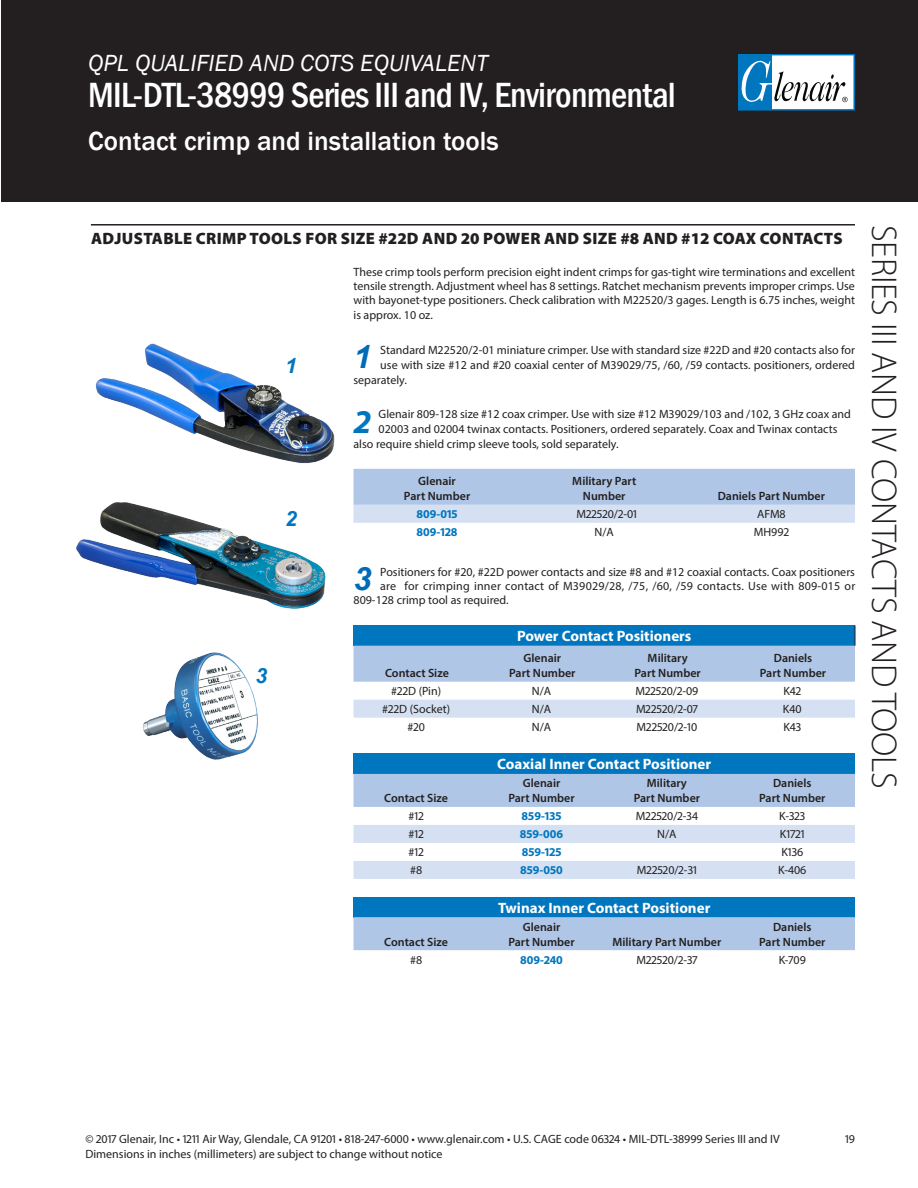
<style>
.page{position:relative;width:918px;height:1188px;background:#fff}
.page>*{position:absolute;margin:0;border:0;box-sizing:border-box;transform-origin:0 0}
.gray_h_lg{font:500 condensed 36px "Franklin Gothic";letter-spacing:-.02em;color:#fff}
.t1{font:300 36px "Myriad Pro";letter-spacing:-.01em;color:#231f20}
.t2{font:italic 700 33.3px "Myriad Pro";color:#0076bf}
.t3{font:italic 700 32.1px "Arial";color:#006bb6}
.gray_h_prod{font:500 27px "Franklin Gothic";color:#fff}
.gray_h_sm_i{font:italic 24px "Franklin Gothic";color:#fff}
.B-2nd_PAGEHEAD{font:italic 700 21px "Arial";color:#0076bf}
.head_w__ra{font:900 16.5px "Myriad Pro";letter-spacing:.02em;color:#231f20}
.table_title_H{font:700 15px "Myriad Pro";color:#fff}
.table_txt_ctr{font:12px/14.4px "Myriad Pro";color:#231f20;text-align:justify}
.table_subhd_semibld{font:600 12px/15px "Myriad Pro";color:#231f20;text-align:center}
.table_txt_ctr-2{font:12px "Myriad Pro";letter-spacing:.02em;color:#231f20}
.table_txt_ctr-3{font:700 12px "Myriad Pro";color:#0076bf}
</style>
<div class="page">
<div style="left:2px;top:0;width:916px;height:202px;background:#231f20"></div>
<svg style="left:738px;top:54px;width:117px;height:57px;background:#a0c2d8"></svg>
<img style="left:95px;top:343px;width:260px;height:151px">
<svg style="left:354px;top:469px;width:501px;height:54px;background:#bccfea"></svg>
<div style="left:354px;top:700px;width:501px;height:18px;background:#d5e1f2"></div>
<svg style="left:354px;top:625px;width:502px;height:57px;background:#70a9d7"></svg>
<div style="left:354px;top:754px;width:501px;height:20px;background:#0076bf"></div>
<div style="left:354px;top:774px;width:501px;height:33px;background:#afc6e6"></div>
<svg style="left:354px;top:825px;width:501px;height:54px"></svg>
<div style="left:354px;top:897px;width:501px;height:20px;background:#0076bf"></div>
<div style="left:354px;top:917px;width:501px;height:33px;background:#afc6e6"></div>
<hr style="left:91px;top:224px;width:764px;height:2px;background:#231f20">
<img style="left:143px;top:652px;width:115px;height:108px">
<img style="left:76px;top:489px;width:257px;height:120px">
<p class="gray_h_sm_i" style="left:88px;top:48px;width:401px">QPL QUALIFIED AND COTS EQUIVALENT</p>
<p class="gray_h_lg" style="left:88px;top:71px;width:589px">MIL-DTL-38999 Series III and IV, Environmental</p>
<p class="gray_h_prod" style="left:88px;top:125px;width:412px">Contact crimp and installation tools</p>
<p class="head_w__ra" style="left:91px;top:229px;width:753px">ADJUSTABLE CRIMP TOOLS FOR SIZE #22D AND 20 POWER AND SIZE #8 AND #12 COAX CONTACTS</p>
<p class="B-2nd_PAGEHEAD" style="left:285px;top:351px;width:13px">1</p>
<p class="B-2nd_PAGEHEAD" style="left:285px;top:505px;width:13px">2</p>
<p class="B-2nd_PAGEHEAD" style="left:255px;top:662px;width:13px">3</p>
<p class="table_txt_ctr" style="left:354px;top:264px;width:503px">These crimp tools perform precision eight indent crimps for gas-tight wire terminations and excellent tensile strength. Adjustment wheel has 8 settings. Ratchet mechanism prevents improper crimps. Use with bayonet-type positioners. Check calibration with M22520/3 gages. Length is 6.75 inches, weight is approx. 10 oz.</p>
<p class="t3" style="left:354px;top:335px;width:19px">1</p>
<p class="table_txt_ctr" style="left:380px;top:342px;width:476px">Standard M22520/2-01 miniature crimper. Use with standard size #22D and #20 contacts also for</p>
<p class="table_txt_ctr" style="left:380px;top:357px;width:476px">use with size #12 and #20 coaxial center of M39029/75, /60, /59 contacts. positioners, ordered</p>
<p class="table_txt_ctr" style="left:354px;top:372px;width:55px">separately.</p>
<p class="t2" style="left:354px;top:400px;width:20px">2</p>
<p class="table_txt_ctr" style="left:379px;top:407px;width:474px">Glenair 809-128 size #12 coax crimper. Use with size #12 M39029/103 and /102, 3 GHz coax and</p>
<p class="table_txt_ctr" style="left:379px;top:422px;width:460px">02003 and 02004 twinax contacts. Positioners, ordered separately. Coax and Twinax contacts</p>
<p class="table_txt_ctr" style="left:354px;top:437px;width:267px">also require shield crimp sleeve tools, sold separately.</p>
<p class="table_subhd_semibld" style="left:418px;top:473px;width:39px">Glenair</p>
<p class="table_subhd_semibld" style="left:404px;top:488px;width:68px">Part Number</p>
<p class="table_subhd_semibld" style="left:572px;top:473px;width:65px">Military Part<br>Number</p>
<p class="table_subhd_semibld" style="left:718px;top:488px;width:109px">Daniels Part Number</p>
<p class="table_txt_ctr-3" style="left:417px;top:506px;width:43px">809-015</p>
<p class="table_txt_ctr" style="left:576px;top:507px;width:62px">M22520/2-01</p>
<p class="table_txt_ctr" style="left:757px;top:507px;width:30px">AFM8</p>
<p class="table_txt_ctr-3" style="left:417px;top:524px;width:43px">809-128</p>
<p class="table_txt_ctr" style="left:595px;top:525px;width:21px">N/A</p>
<p class="table_txt_ctr" style="left:754px;top:525px;width:37px">MH992</p>
<p class="t3" style="left:354px;top:557px;width:19px">3</p>
<p class="table_txt_ctr" style="left:380px;top:564px;width:476px">Positioners for #20, #22D power contacts and size #8 and #12 coaxial contacts. Coax positioners</p>
<p class="table_txt_ctr-2" style="left:380px;top:579px;width:477px">are for crimping inner contact of M39029/28, /75, /60, /59 contacts. Use with 809-015 or</p>
<p class="table_txt_ctr" style="left:354px;top:593px;width:157px">809-128 crimp tool as required.</p>
<p class="table_title_H" style="left:517px;top:626px;width:176px">Power Contact Positioners</p>
<p class="table_subhd_semibld" style="left:385px;top:665px;width:65px">Contact Size</p>
<p class="table_subhd_semibld" style="left:524px;top:650px;width:39px">Glenair</p>
<p class="table_subhd_semibld" style="left:509px;top:665px;width:68px">Part Number</p>
<p class="table_subhd_semibld" style="left:634px;top:650px;width:68px">Military<br>Part Number</p>
<p class="table_subhd_semibld" style="left:760px;top:650px;width:68px">Daniels<br>Part Number</p>
<p class="table_txt_ctr" style="left:391px;top:684px;width:51px">#22D (Pin)</p>
<p class="table_txt_ctr" style="left:532px;top:684px;width:21px">N/A</p>
<p class="table_txt_ctr" style="left:635px;top:684px;width:65px">M22520/2-09</p>
<p class="table_txt_ctr" style="left:783px;top:684px;width:19px">K42</p>
<p class="table_txt_ctr" style="left:382px;top:702px;width:69px">#22D (Socket)</p>
<p class="table_txt_ctr" style="left:532px;top:702px;width:21px">N/A</p>
<p class="table_txt_ctr" style="left:636px;top:702px;width:63px">M22520/2-07</p>
<p class="table_txt_ctr" style="left:783px;top:702px;width:20px">K40</p>
<p class="table_txt_ctr" style="left:407px;top:720px;width:19px">#20</p>
<p class="table_txt_ctr" style="left:532px;top:720px;width:21px">N/A</p>
<p class="table_txt_ctr" style="left:637px;top:720px;width:62px">M22520/2-10</p>
<p class="table_txt_ctr" style="left:783px;top:720px;width:19px">K43</p>
<p class="table_title_H" style="left:497px;top:755px;width:216px">Coaxial Inner Contact Positioner</p>
<p class="table_subhd_semibld" style="left:384px;top:791px;width:65px">Contact Size</p>
<p class="table_subhd_semibld" style="left:523px;top:776px;width:39px">Glenair</p>
<p class="table_subhd_semibld" style="left:508px;top:791px;width:68px">Part Number</p>
<p class="table_subhd_semibld" style="left:634px;top:776px;width:68px">Military<br>Part Number</p>
<p class="table_subhd_semibld" style="left:759px;top:776px;width:68px">Daniels<br>Part Number</p>
<p class="table_txt_ctr" style="left:409px;top:809px;width:17px">#12</p>
<p class="table_txt_ctr-3" style="left:522px;top:809px;width:41px">859-135</p>
<p class="table_txt_ctr" style="left:636px;top:809px;width:64px">M22520/2-34</p>
<p class="table_txt_ctr" style="left:779px;top:809px;width:28px">K-323</p>
<p class="table_txt_ctr" style="left:409px;top:827px;width:17px">#12</p>
<p class="table_txt_ctr-3" style="left:520px;top:827px;width:45px">859-006</p>
<p class="table_txt_ctr" style="left:657px;top:827px;width:21px">N/A</p>
<p class="table_txt_ctr" style="left:780px;top:827px;width:26px">K1721</p>
<p class="table_txt_ctr" style="left:409px;top:845px;width:17px">#12</p>
<p class="table_txt_ctr-3" style="left:522px;top:845px;width:41px">859-125</p>
<p class="table_txt_ctr" style="left:781px;top:845px;width:23px">K136</p>
<p class="table_txt_ctr" style="left:410px;top:863px;width:14px">#8</p>
<p class="table_txt_ctr-3" style="left:520px;top:863px;width:44px">859-050</p>
<p class="table_txt_ctr" style="left:637px;top:863px;width:62px">M22520/2-31</p>
<p class="table_txt_ctr" style="left:778px;top:863px;width:30px">K-406</p>
<p class="table_title_H" style="left:498px;top:898px;width:214px">Twinax Inner Contact Positioner</p>
<p class="table_subhd_semibld" style="left:384px;top:934px;width:65px">Contact Size</p>
<p class="table_subhd_semibld" style="left:523px;top:919px;width:39px">Glenair</p>
<p class="table_subhd_semibld" style="left:508px;top:934px;width:68px">Part Number</p>
<p class="table_subhd_semibld" style="left:612px;top:934px;width:110px">Military Part Number</p>
<p class="table_subhd_semibld" style="left:773px;top:919px;width:40px">Daniels</p>
<p class="table_subhd_semibld" style="left:759px;top:934px;width:68px">Part Number</p>
<p class="table_txt_ctr" style="left:410px;top:952px;width:14px">#8</p>
<p class="table_txt_ctr-3" style="left:520px;top:952px;width:44px">809-240</p>
<p class="table_txt_ctr" style="left:636px;top:952px;width:63px">M22520/2-37</p>
<p class="table_txt_ctr" style="left:779px;top:952px;width:29px">K-709</p>
<h1 class="t1" style="left:904px;top:225px;width:565px;rotate:90deg">SERIES III AND IV CONTACTS AND TOOLS</h1>
<p class="table_txt_ctr" style="left:86px;top:1132px;width:696px">© 2017 Glenair, Inc • 1211 Air Way, Glendale, CA 91201 • 818-247-6000 • www.glenair.com • U.S. CAGE code 06324 • MIL-DTL-38999 Series III and IV</p>
<p class="table_txt_ctr" style="left:845px;top:1132px;width:11px">19</p>
<p class="table_txt_ctr" style="left:86px;top:1147px;width:359px">Dimensions in inches (millimeters) are subject to change without notice</p>
</div>
